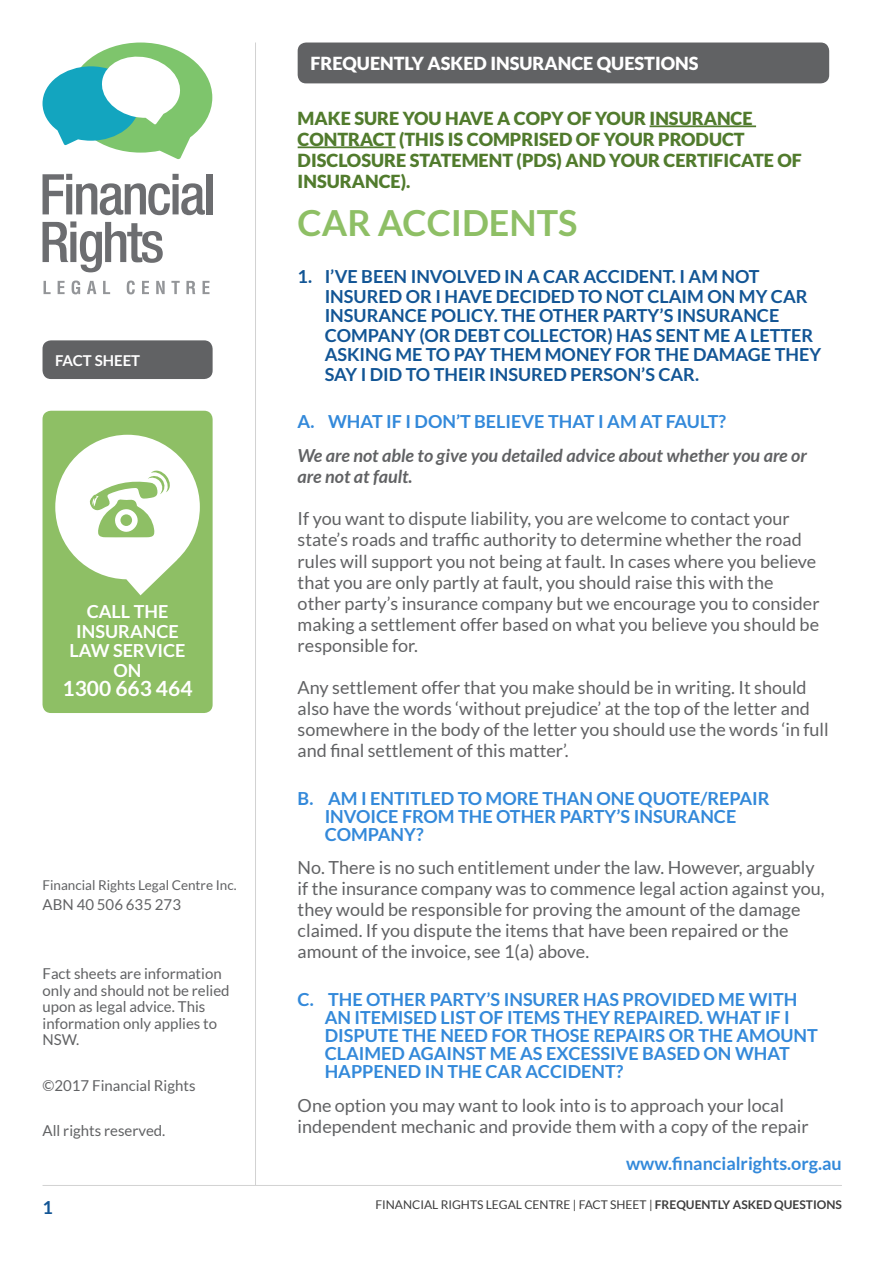
<style>
.page{position:relative;width:893px;height:1263px;background:#fff}
.page>*{position:absolute;margin:0;border:0;box-sizing:border-box;transform-origin:0 0}
.HEADING{font:700 36px "Lato";color:#8ebf65}
.t1{font:700 21px "Lato";color:#fff}
.BODY_TEXT{font:18px/21px "Lato";color:#616264}
.t2{font:700 18px/18px "Lato";color:#3389da}
.t3{font:700 18px/19.5px "Lato";color:#125595}
.FACT_SHEET_TITLE{font:900 18px/21px "Lato";color:#517b2d}
.BODY_TEXT-2{font:italic 700 18px/21px "Lato";color:#616264}
.t4{font:900 18px "Lato";color:#fff}
.t5{font:700 18px/19.5px "Lato";color:#fff;text-align:center}
.t6{font:15px/16.5px "Lato";color:#616264}
.t7{font:700 15px "Lato";color:#fff}
.t8{font:13.5px "Lato";color:#616264}
.t9{font:12px "Lato";color:#3d3d3d}
.s1{font-weight:700}
</style>
<div class="page">
<div style="left:43px;top:340px;width:170px;height:39px;background:#616264;border-radius:9px"></div>
<svg style="left:43px;top:43px;width:169px;height:116px"></svg>
<svg style="left:43px;top:174px;width:162px;height:41px"></svg>
<div style="left:207px;top:174px;width:6px;height:40px;background:#6c6d70"></div>
<svg style="left:43px;top:221px;width:120px;height:51px"></svg>
<svg style="left:44px;top:281px;width:7px;height:13px"></svg>
<svg style="left:58px;top:281px;width:7px;height:13px"></svg>
<svg style="left:72px;top:280px;width:8px;height:14px"></svg>
<svg style="left:87px;top:281px;width:9px;height:13px"></svg>
<svg style="left:103px;top:281px;width:7px;height:13px"></svg>
<svg style="left:127px;top:280px;width:8px;height:14px"></svg>
<svg style="left:142px;top:281px;width:7px;height:13px"></svg>
<svg style="left:156px;top:281px;width:9px;height:13px"></svg>
<svg style="left:171px;top:281px;width:9px;height:13px"></svg>
<svg style="left:186px;top:281px;width:9px;height:13px"></svg>
<svg style="left:203px;top:281px;width:6px;height:13px"></svg>
<hr style="left:255px;top:43px;width:1px;height:1142px;background:#d2d2d2">
<hr style="left:43px;top:1185px;width:799px;height:1px;background:#d2d2d2">
<div style="left:43px;top:411px;width:170px;height:302px;background:#8ebf65;border-radius:9px"></div>
<svg style="left:55px;top:435px;width:145px;height:160px"></svg>
<hr style="left:650px;top:125px;width:106px;height:2px;background:#517b2d">
<hr style="left:298px;top:146px;width:98px;height:2px;background:#517b2d">
<div style="left:298px;top:43px;width:531px;height:40px;background:#616264;border-radius:9px"></div>
<p class="t7" style="left:55px;top:352px;width:86px">FACT SHEET</p>
<p class="t5" style="left:70px;top:601px;width:117px">CALL THE<br>INSURANCE<br>LAW SERVICE<br>ON</p>
<p class="t1" style="left:63px;top:676px;width:131px">1300 663 464</p>
<p class="t8" style="left:43px;top:878px;width:196px">Financial Rights Legal Centre Inc.</p>
<p class="t6" style="left:43px;top:896px;width:140px">ABN 40 506 635 273</p>
<p class="t6" style="left:43px;top:965px;width:189px">Fact sheets are information only and should not be relied upon as legal advice. This information only applies to<br>NSW.</p>
<p class="t6" style="left:43px;top:1077px;width:155px">©2017 Financial Rights</p>
<p class="t6" style="left:43px;top:1122px;width:124px">All rights reserved.</p>
<p class="t4" style="left:310px;top:53px;width:390px">FREQUENTLY ASKED INSURANCE QUESTIONS</p>
<p class="FACT_SHEET_TITLE" style="left:298px;top:108px;width:506px">MAKE SURE YOU HAVE A COPY OF YOUR INSURANCE CONTRACT (THIS IS COMPRISED OF YOUR PRODUCT DISCLOSURE STATEMENT (PDS) AND YOUR CERTIFICATE OF INSURANCE).</p>
<p class="HEADING" style="left:298px;top:202px;width:281px">CAR ACCIDENTS</p>
<p class="t3" style="left:325px;top:267px;width:498px;text-indent:-27px">1. I’VE BEEN INVOLVED IN A CAR ACCIDENT. I AM NOT INSURED OR I HAVE DECIDED TO NOT CLAIM ON MY CAR INSURANCE POLICY. THE OTHER PARTY’S INSURANCE COMPANY (OR DEBT COLLECTOR) HAS SENT ME A LETTER ASKING ME TO PAY THEM MONEY FOR THE DAMAGE THEY SAY I DID TO THEIR INSURED PERSON’S CAR.</p>
<p class="t2" style="left:298px;top:413px;width:430px">a. WHAT IF I DON’T BELIEVE THAT I AM AT FAULT?</p>
<p class="BODY_TEXT-2" style="left:298px;top:445px;width:511px">We are not able to give you detailed advice about whether you are or are not at fault.</p>
<p class="BODY_TEXT" style="left:298px;top:508px;width:523px">If you want to dispute liability, you are welcome to contact your state’s roads and traffic authority to determine whether the road rules will support you not being at fault. In cases where you believe that you are only partly at fault, you should raise this with the other party’s insurance company but we encourage you to consider making a settlement offer based on what you believe you should be responsible for.</p>
<p class="BODY_TEXT" style="left:298px;top:677px;width:533px">Any settlement offer that you make should be in writing. It should also have the words ‘without prejudice’ at the top of the letter and somewhere in the body of the letter you should use the words ‘in full and final settlement of this matter’.</p>
<p class="t2" style="left:325px;top:789px;width:446px;text-indent:-27px">b. AM I ENTITLED TO MORE THAN ONE QUOTE/REPAIR<br>INVOICE FROM THE OTHER PARTY’S INSURANCE<br>COMPANY?</p>
<p class="BODY_TEXT" style="left:298px;top:857px;width:529px">No. There is no such entitlement under the law. However, arguably if the insurance company was to commence legal action against you, they would be responsible for proving the amount of the damage claimed. If you dispute the items that have been repaired or the amount of the invoice, see 1(a) above.</p>
<p class="t2" style="left:325px;top:990px;width:495px;text-indent:-27px">c. THE OTHER PARTY’S INSURER HAS PROVIDED ME WITH AN ITEMISED LIST OF ITEMS THEY REPAIRED. WHAT IF I DISPUTE THE NEED FOR THOSE REPAIRS OR THE AMOUNT CLAIMED AGAINST ME AS EXCESSIVE BASED ON WHAT HAPPENED IN THE CAR ACCIDENT?</p>
<p class="BODY_TEXT" style="left:298px;top:1095px;width:513px">One option you may want to look into is to approach your local independent mechanic and provide them with a copy of the repair</p>
<p class="t2" style="left:626px;top:1154px;width:217px">www.financialrights.org.au</p>
<p class="t3" style="left:43px;top:1197px;width:12px">1</p>
<p class="t9" style="left:375px;top:1197px;width:468px">FINANCIAL RIGHTS LEGAL CENTRE | FACT SHEET | <span class="s1">FREQUENTLY ASKED QUESTIONS</span></p>
</div>
